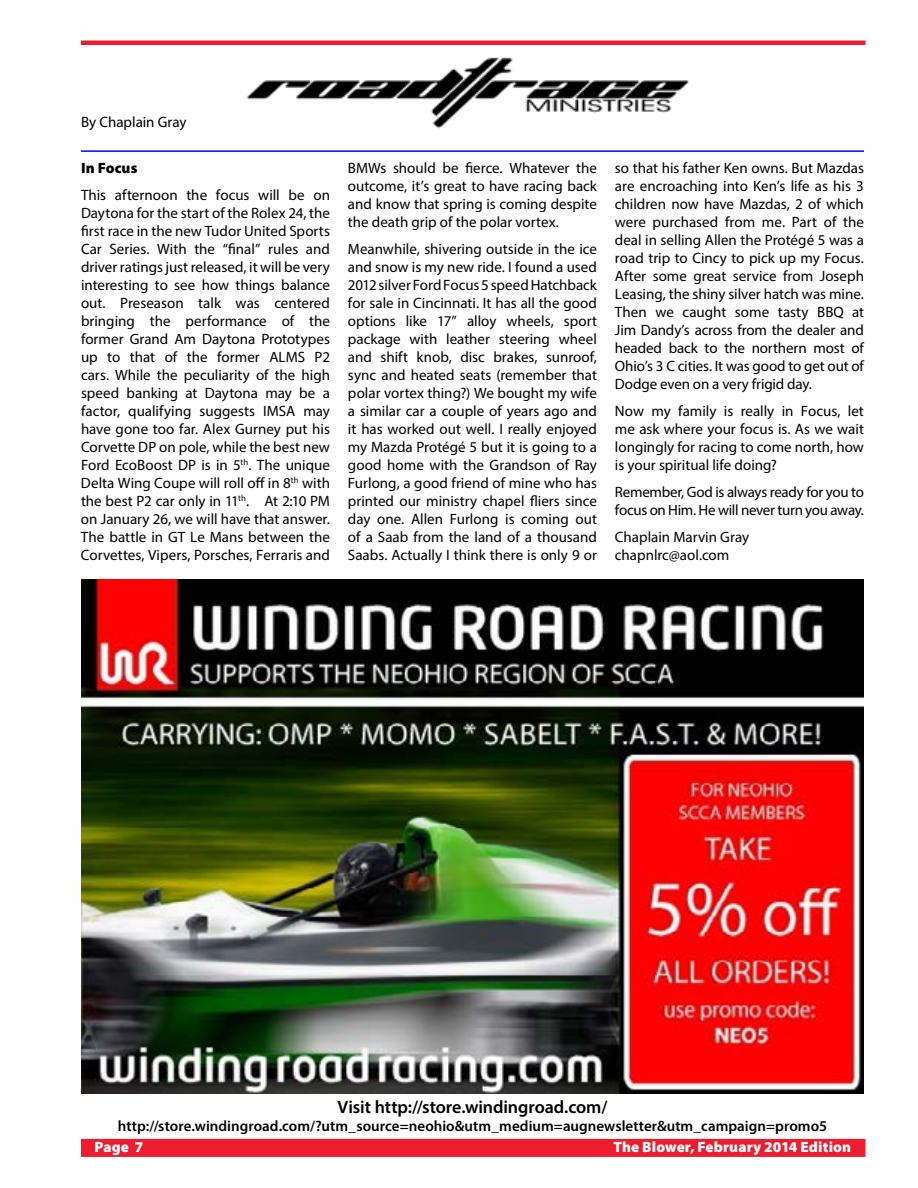
<style>
.page{position:relative;width:918px;height:1188px;background:#fff}
.page>*{position:absolute;margin:0;border:0;box-sizing:border-box;transform-origin:0 0}
.t1{font:600 18px "Myriad Pro";letter-spacing:-.005em;color:#000}
.t2{font:15px/18px "Myriad Pro";letter-spacing:-.005em;color:#000;text-align:justify}
.t3{font:600 15px "Myriad Pro";color:#000}
.t4{font:900 15px "Myriad Pro";letter-spacing:.005em;color:#fff}
.t5{font:900 15px "Myriad Pro";letter-spacing:.01em;color:#000}
</style>
<div class="page">
<div style="left:81px;top:1139px;width:785px;height:18px;background:#ed1c2e"></div>
<div style="left:81px;top:40px;width:785px;height:5px;background:#ed1c2e"></div>
<img style="left:246px;top:57px;width:443px;height:72px">
<hr style="left:81px;top:150px;width:783px;height:2px;background:#00f">
<img style="left:81px;top:580px;width:783px;height:514px">
<p class="t2" style="left:81px;top:113px;width:107px">By Chaplain Gray</p>
<p class="t5" style="left:81px;top:158px;width:58px">In Focus</p>
<p class="t2" style="left:81px;top:186px;width:251px">This afternoon the focus will be on Daytona for the start of the Rolex 24, the first race in the new Tudor United Sports Car Series. With the “final” rules and driver ratings just released, it will be very interesting to see how things balance out. Preseason talk was centered bringing the performance of the former Grand Am Daytona Prototypes up to that of the former ALMS P2 cars. While the peculiarity of the high speed banking at Daytona may be a factor, qualifying suggests IMSA may have gone too far. Alex Gurney put his Corvette DP on pole, while the best new Ford EcoBoost DP is in 5<sup>th</sup>. The unique Delta Wing Coupe will roll off in 8<sup>th</sup> with the best P2 car only in 11<sup>th</sup>. At 2:10 PM on January 26, we will have that answer.<br>The battle in GT Le Mans between the Corvettes, Vipers, Porsches, Ferraris and</p>
<p class="t2" style="left:348px;top:159px;width:251px">BMWs should be fierce. Whatever the outcome, it’s great to have racing back and know that spring is coming despite the death grip of the polar vortex.</p>
<p class="t2" style="left:348px;top:240px;width:251px">Meanwhile, shivering outside in the ice and snow is my new ride. I found a used 2012 silver Ford Focus 5 speed Hatchback for sale in Cincinnati. It has all the good options like 17” alloy wheels, sport package with leather steering wheel and shift knob, disc brakes, sunroof, sync and heated seats (remember that polar vortex thing?) We bought my wife a similar car a couple of years ago and it has worked out well. I really enjoyed my Mazda Protégé 5 but it is going to a good home with the Grandson of Ray Furlong, a good friend of mine who has printed our ministry chapel fliers since day one. Allen Furlong is coming out of a Saab from the land of a thousand Saabs. Actually I think there is only 9 or</p>
<p class="t2" style="left:615px;top:159px;width:251px">so that his father Ken owns. But Mazdas are encroaching into Ken’s life as his 3 children now have Mazdas, 2 of which were purchased from me. Part of the deal in selling Allen the Protégé 5 was a road trip to Cincy to pick up my Focus.<br>After some great service from Joseph Leasing, the shiny silver hatch was mine.<br>Then we caught some tasty BBQ at Jim Dandy’s across from the dealer and headed back to the northern most of Ohio’s 3 C cities. It was good to get out of Dodge even on a very frigid day.</p>
<p class="t2" style="left:615px;top:402px;width:250px">Now my family is really in Focus, let me ask where your focus is. As we wait longingly for racing to come north, how is your spiritual life doing?</p>
<p class="t2" style="left:615px;top:483px;width:251px">Remember, God is always ready for you to focus on Him. He will never turn you away.</p>
<p class="t2" style="left:615px;top:528px;width:136px">Chaplain Marvin Gray chapnlrc@aol.com</p>
<p class="t1" style="left:338px;top:1095px;width:271px">Visit http://store.windingroad.com/</p>
<p class="t3" style="left:118px;top:1116px;width:711px">http://store.windingroad.com/?utm_source=neohio&amp;utm_medium=augnewsletter&amp;utm_campaign=promo5</p>
<p class="t4" style="left:94px;top:1137px;width:50px">Page 7</p>
<p class="t4" style="left:614px;top:1137px;width:239px">The Blower, February 2014 Edition</p>
</div>
